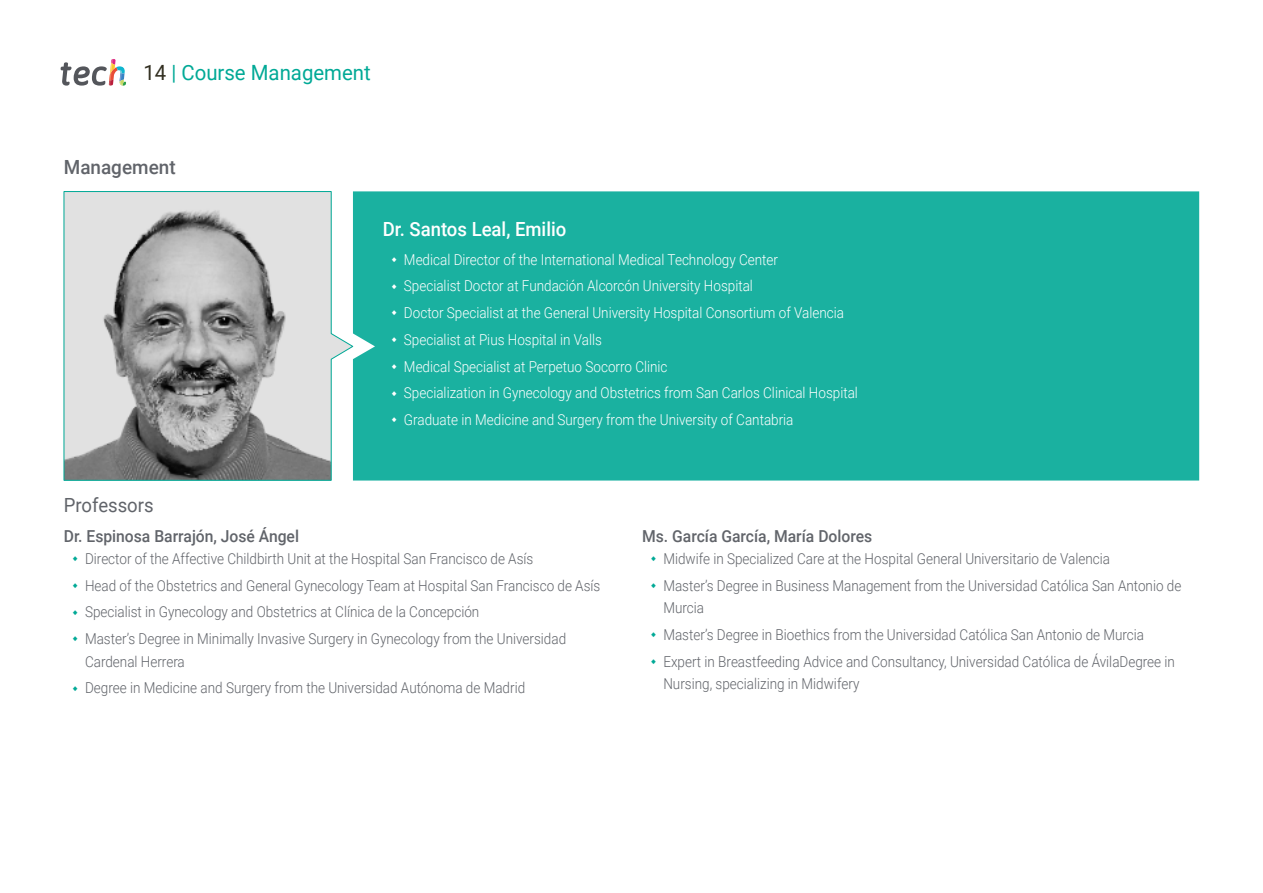
<style>
.page{position:relative;width:1263px;height:893px;background:#fff}
.page>*{position:absolute;margin:0;border:0;box-sizing:border-box;transform-origin:0 0}
.t1{font:21px "Roboto";color:#00a996}
.t2{font:500 19.5px "Roboto";color:#fff;scale:.95 1}
.t3{font:500 19.5px "Roboto";color:#61646a}
.t4{font:19.5px "Roboto";color:#61646a;scale:.95 1}
.t5{font:500 16.5px "Roboto";color:#61646a;scale:.95 1}
.t6{font:300 15px/26.7px "Roboto";color:#61646a;scale:.9 1}
.t7{font:300 15px/26.7px "Roboto";color:#fff;scale:.9 1}
.s1{color:#312e20}
</style>
<div class="page">
<div style="left:353px;top:191px;width:846px;height:290px;background:#1ab1a0"></div>
<svg style="left:64px;top:191px;width:289px;height:290px;background:#b5b7b7"></svg>
<svg style="left:61px;top:59px;width:65px;height:27px"></svg>
<svg style="left:392px;top:257px;width:5px;height:5px"></svg>
<svg style="left:392px;top:284px;width:5px;height:5px"></svg>
<svg style="left:392px;top:310px;width:5px;height:5px"></svg>
<svg style="left:392px;top:337px;width:5px;height:5px"></svg>
<svg style="left:392px;top:364px;width:5px;height:5px"></svg>
<svg style="left:392px;top:391px;width:5px;height:5px"></svg>
<svg style="left:392px;top:417px;width:5px;height:5px"></svg>
<h1 class="t1" style="left:144px;top:57px;width:229px"><span class="s1">14</span> | Course Management</h1>
<h2 class="t3" style="left:64px;top:154px;width:113px">Management</h2>
<h2 class="t4" style="left:64px;top:492px;width:96px">Professors</h2>
<h2 class="t2" style="left:383px;top:215px;width:195px">Dr. Santos Leal, Emilio</h2>
<p class="t7" style="left:404px;top:245px;width:506px">Medical Director of the International Medical Technology Center<br>Specialist Doctor at Fundación Alcorcón University Hospital<br>Doctor Specialist at the General University Hospital Consortium of Valencia Specialist at Pius Hospital in Valls<br>Medical Specialist at Perpetuo Socorro Clinic<br>Specialization in Gynecology and Obstetrics from San Carlos Clinical Hospital Graduate in Medicine and Surgery from the University of Cantabria</p>
<p class="t5" style="left:64px;top:524px;width:249px">Dr. Espinosa Barrajón, José Ángel</p>
<p class="t6" style="left:85px;top:545px;width:574px">Director of the Affective Childbirth Unit at the Hospital San Francisco de Asís<br>Head of the Obstetrics and General Gynecology Team at Hospital San Francisco de Asís Specialist in Gynecology and Obstetrics at Clínica de la Concepción<br>Master’s Degree in Minimally Invasive Surgery in Gynecology from the Universidad</p>
<p class="t6" style="left:85px;top:647px;width:491px">Cardenal Herrera<br>Degree in Medicine and Surgery from the Universidad Autónoma de Madrid</p>
<p class="t5" style="left:642px;top:524px;width:244px">Ms. García García, María Dolores</p>
<p class="t6" style="left:663px;top:545px;width:577px">Midwife in Specialized Care at the Hospital General Universitario de Valencia<br>Master’s Degree in Business Management from the Universidad Católica San Antonio de</p>
<p class="t6" style="left:663px;top:594px;width:570px">Murcia<br>Master’s Degree in Bioethics from the Universidad Católica San Antonio de Murcia<br>Expert in Breastfeeding Advice and Consultancy, Universidad Católica de ÁvilaDegree in</p>
<p class="t6" style="left:663px;top:670px;width:219px">Nursing, specializing in Midwifery</p>
</div>
